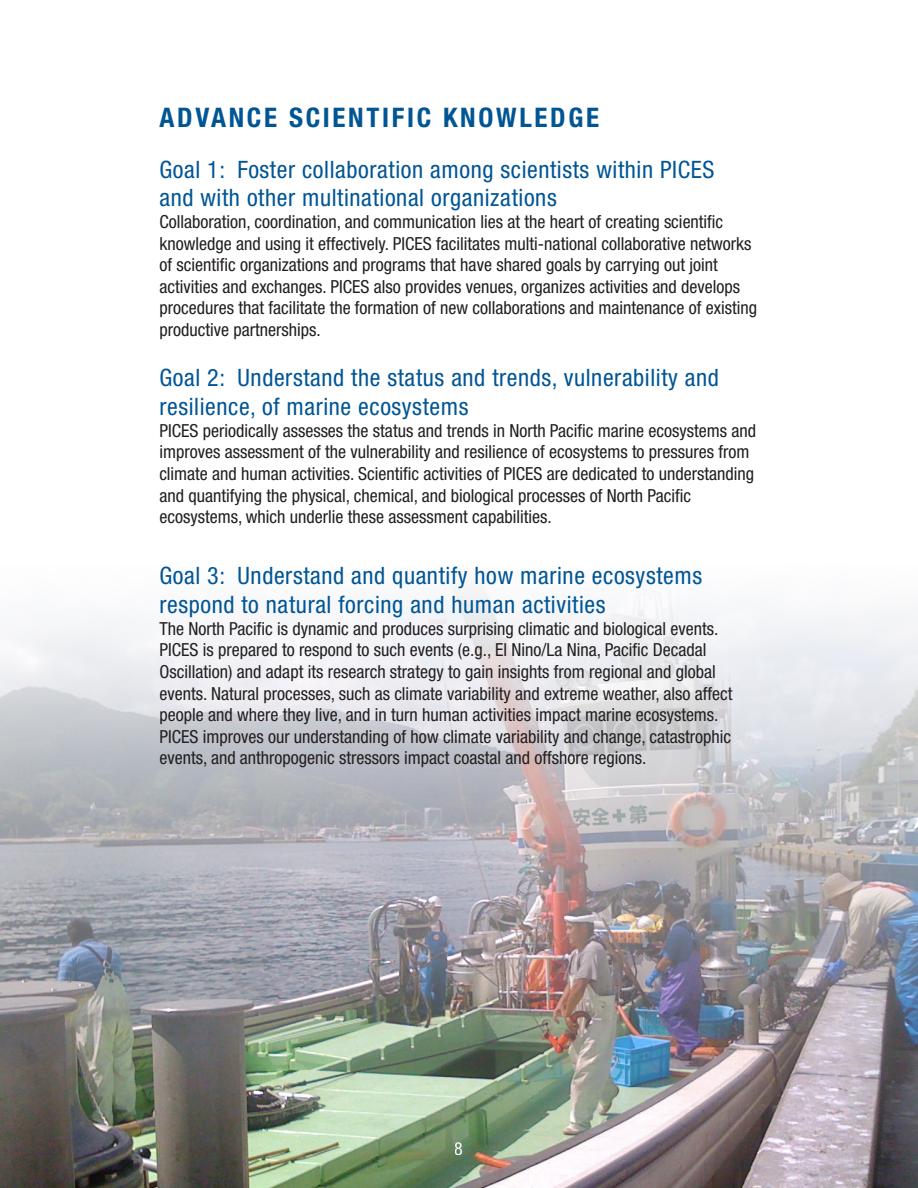
<style>
.page{position:relative;width:918px;height:1188px;background:#fff}
.page>*{position:absolute;margin:0;border:0;box-sizing:border-box;transform-origin:0 0}
.Theme{font:700 condensed 27px "Helvetica Neue LT Std";letter-spacing:.1em;color:#005595}
.Subhead_1{font:condensed 24px/28.8px "Helvetica Neue LT Std";letter-spacing:.025em;color:#005595}
.Body{font:condensed 18px/21.6px "Helvetica Neue LT Std";color:#231f20}
.t1{font:condensed 18px "Helvetica Neue LT Std";color:#fff}
</style>
<div class="page">
<img style="left:0;top:588px;width:918px;height:600px">
<p class="Theme" style="left:159px;top:101px;width:441px">ADVANCE SCIENTIFIC KNOWLEDGE</p>
<p class="Subhead_1" style="left:159px;top:155px;width:557px">Goal 1: Foster collaboration among scientists within PICES and with other multinational organizations</p>
<p class="Body" style="left:159px;top:211px;width:599px">Collaboration, coordination, and communication lies at the heart of creating scientific knowledge and using it effectively. PICES facilitates multi-national collaborative networks of scientific organizations and programs that have shared goals by carrying out joint activities and exchanges. PICES also provides venues, organizes activities and develops procedures that facilitate the formation of new collaborations and maintenance of existing productive partnerships.</p>
<p class="Subhead_1" style="left:159px;top:363px;width:561px">Goal 2: Understand the status and trends, vulnerability and resilience, of marine ecosystems</p>
<p class="Body" style="left:159px;top:420px;width:598px">PICES periodically assesses the status and trends in North Pacific marine ecosystems and improves assessment of the vulnerability and resilience of ecosystems to pressures from climate and human activities. Scientific activities of PICES are dedicated to understanding and quantifying the physical, chemical, and biological processes of North Pacific ecosystems, which underlie these assessment capabilities.</p>
<p class="Subhead_1" style="left:159px;top:561px;width:544px">Goal 3: Understand and quantify how marine ecosystems respond to natural forcing and human activities</p>
<p class="Body" style="left:159px;top:618px;width:574px">The North Pacific is dynamic and produces surprising climatic and biological events.<br>PICES is prepared to respond to such events (e.g., El Nino/La Nina, Pacific Decadal Oscillation) and adapt its research strategy to gain insights from regional and global events. Natural processes, such as climate variability and extreme weather, also affect people and where they live, and in turn human activities impact marine ecosystems.<br>PICES improves our understanding of how climate variability and change, catastrophic events, and anthropogenic stressors impact coastal and offshore regions.</p>
<p class="t1" style="left:455px;top:1138px;width:10px">8</p>
</div>
